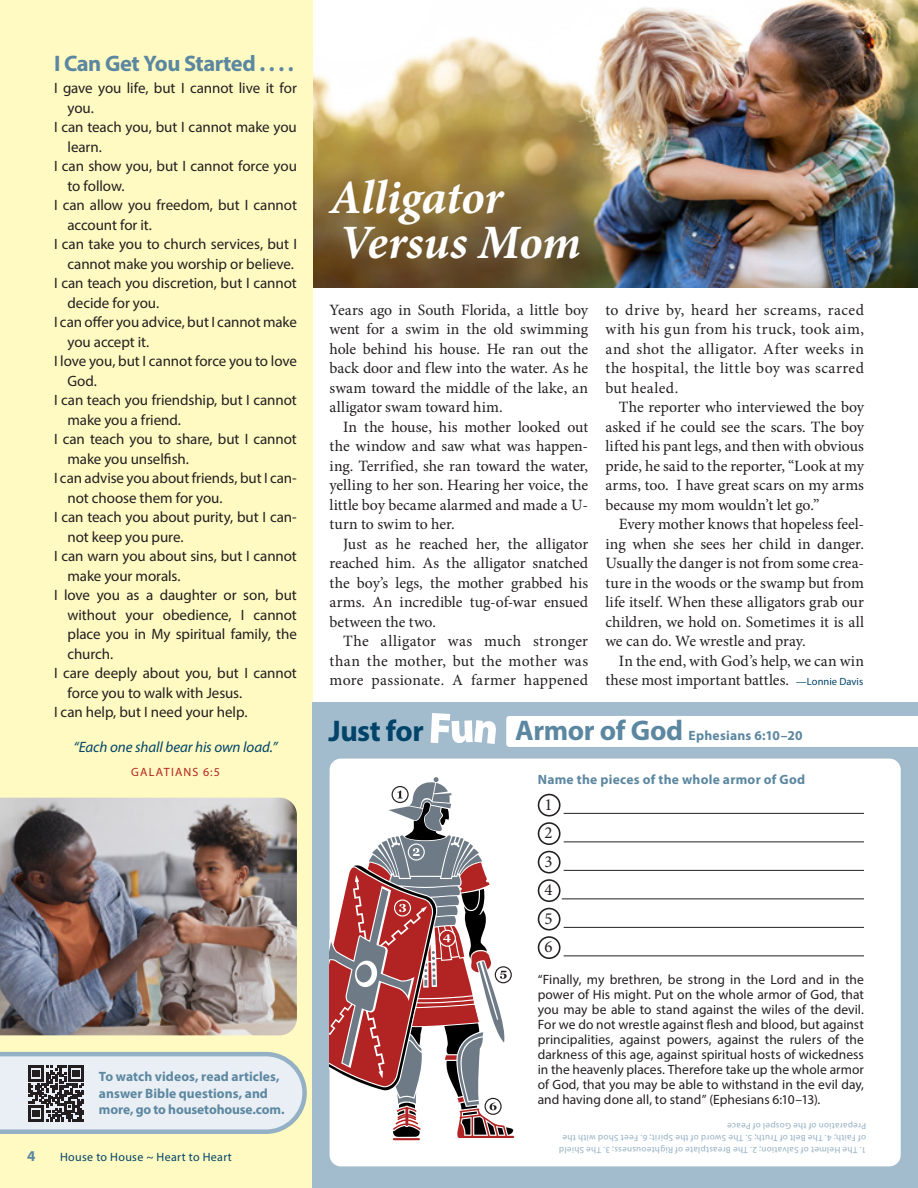
<style>
.page{position:relative;width:918px;height:1188px;background:#fff}
.page>*{position:absolute;margin:0;border:0;box-sizing:border-box;transform-origin:0 0}
.Side_Article_Headings{font:italic 700 48px "Minion Pro";letter-spacing:-.005em;color:#fff}
.Side_Article_Headings-2{font:700 30px "Myriad Pro";letter-spacing:-.02em;color:#00446a}
.Side_Article_Headings-3{font:700 22.5px "Myriad Pro";letter-spacing:-.02em;color:#5c87a1}
.t1{font:16.8px "Minion Pro";color:#231f20}
.Body_Serif_indent{font:15.75px/19.5px "Minion Pro";letter-spacing:.005em;color:#231f20;text-align:justify}
.Body_Serif_no_indent{font:15.75px/19.5px "Minion Pro";letter-spacing:-.005em;color:#231f20;text-align:justify}
.Body_Sans-Serif_no_indent{font:15px/19.5px "Myriad Pro";letter-spacing:-.005em;color:#231f20}
.scripture_1{font:italic 15px "Myriad Pro";letter-spacing:-.005em;color:#00446a}
.t2{font:700 15px "Myriad Pro";color:#5c87a1}
.t3{font:13.5px/15px "Myriad Pro";color:#231f20;text-align:justify}
.Main_Article_Headings{font:700 13.5px/16.5px "Myriad Pro";letter-spacing:.005em;color:#5c87a1}
.Side_Article_Headings-4{font:700 13.5px "Myriad Pro";letter-spacing:.02em;color:#5c87a1}
.t4{font:12px "Myriad Pro";letter-spacing:.03em;color:#00446a}
.scripture_attribution_1{font:12px "Myriad Pro";letter-spacing:.1em;color:#b22423}
.Sans_8_10{font:9px/12px "Myriad Pro";letter-spacing:.035em;color:#94b0c4}
.s1{font-family:"Myriad Pro";font-size:10.5px;color:#00446a}
.s2{font-size:28.5px}
</style>
<div class="page">
<img style="left:313px;top:0;width:605px;height:287px">
<div style="left:0;top:0;width:313px;height:1188px;background:#fffac1"></div>
<div style="left:313px;top:703px;width:605px;height:485px;background:#a2bbcd"></div>
<div style="left:506px;top:716px;width:412px;height:31px;background:#fff"></div>
<svg style="left:431px;top:713px;width:65px;height:31px"></svg>
<div style="left:330px;top:759px;width:571px;height:407px;background:#fff;border-radius:11px"></div>
<img style="left:0;top:798px;width:297px;height:237px">
<hr style="left:564px;top:813px;width:300px;height:1px;background:#231f20">
<hr style="left:564px;top:842px;width:300px;height:1px;background:#231f20">
<hr style="left:564px;top:870px;width:300px;height:1px;background:#231f20">
<hr style="left:562px;top:899px;width:302px;height:1px;background:#231f20">
<hr style="left:564px;top:927px;width:300px;height:1px;background:#231f20">
<hr style="left:564px;top:956px;width:300px;height:1px;background:#231f20">
<div style="left:538px;top:794px;width:23px;height:23px;border:2px solid #231f20;border-radius:50%"></div>
<div style="left:538px;top:822px;width:23px;height:23px;border:2px solid #231f20;border-radius:50%"></div>
<div style="left:538px;top:851px;width:23px;height:23px;border:2px solid #231f20;border-radius:50%"></div>
<div style="left:538px;top:879px;width:23px;height:23px;border:2px solid #231f20;border-radius:50%"></div>
<div style="left:538px;top:908px;width:23px;height:23px;border:2px solid #231f20;border-radius:50%"></div>
<div style="left:538px;top:936px;width:23px;height:23px;border:2px solid #231f20;border-radius:50%"></div>
<svg style="left:392px;top:967px;width:123px;height:173px"></svg>
<svg style="left:330px;top:777px;width:177px;height:329px"></svg>
<svg style="left:407px;top:972px;width:76px;height:85px"></svg>
<div style="left:408px;top:843px;width:17px;height:18px;border:1px solid #fff;border-radius:50%"></div>
<svg style="left:413px;top:848px;width:7px;height:8px"></svg>
<div style="left:394px;top:899px;width:17px;height:18px;border:1px solid #fff;border-radius:50%"></div>
<svg style="left:399px;top:904px;width:7px;height:8px"></svg>
<svg style="left:439px;top:930px;width:16px;height:16px"></svg>
<div style="left:439px;top:930px;width:17px;height:17px;border:1px solid #fff;border-radius:50%"></div>
<svg style="left:443px;top:934px;width:8px;height:8px"></svg>
<div style="left:485px;top:1098px;width:17px;height:17px;border:1px solid #231f20;border-radius:50%"></div>
<svg style="left:490px;top:1102px;width:7px;height:8px"></svg>
<div style="left:495px;top:966px;width:17px;height:17px;border:1px solid #231f20;border-radius:50%"></div>
<svg style="left:500px;top:971px;width:7px;height:8px"></svg>
<div style="left:392px;top:786px;width:17px;height:17px;border:1px solid #231f20;border-radius:50%"></div>
<svg style="left:398px;top:791px;width:5px;height:7px"></svg>
<svg style="left:0;top:1051px;width:307px;height:83px;background:#cfd6da"></svg>
<p class="Side_Article_Headings-3" style="left:54px;top:49px;width:241px">I Can Get You Started . . . .</p>
<p class="Body_Sans-Serif_no_indent" style="left:68px;top:78px;width:231px;text-indent:-14px">I gave you life, but I cannot live it for you.</p>
<p class="Body_Sans-Serif_no_indent" style="left:68px;top:117px;width:231px;text-indent:-14px">I can teach you, but I cannot make you learn.</p>
<p class="Body_Sans-Serif_no_indent" style="left:68px;top:156px;width:231px;text-indent:-14px">I can show you, but I cannot force you to follow.</p>
<p class="Body_Sans-Serif_no_indent" style="left:68px;top:195px;width:231px;text-indent:-14px">I can allow you freedom, but I cannot account for it.</p>
<p class="Body_Sans-Serif_no_indent" style="left:54px;top:234px;width:244px;text-align:right">I can take you to church services, but I cannot make you worship or believe.</p>
<p class="Body_Sans-Serif_no_indent" style="left:68px;top:273px;width:231px;text-indent:-14px">I can teach you discretion, but I cannot decide for you.</p>
<p class="Body_Sans-Serif_no_indent" style="left:68px;top:312px;width:231px;text-indent:-14px">I can offer you advice, but I cannot make you accept it.</p>
<p class="Body_Sans-Serif_no_indent" style="left:68px;top:351px;width:231px;text-indent:-14px">I love you, but I cannot force you to love<br>God.</p>
<p class="Body_Sans-Serif_no_indent" style="left:68px;top:390px;width:231px;text-indent:-14px">I can teach you friendship, but I cannot make you a friend.</p>
<p class="Body_Sans-Serif_no_indent" style="left:68px;top:429px;width:231px;text-indent:-14px">I can teach you to share, but I cannot make you unselfish.</p>
<p class="Body_Sans-Serif_no_indent" style="left:68px;top:468px;width:231px;text-indent:-14px">I can advise you about friends, but I can&shy;not choose them for you.</p>
<p class="Body_Sans-Serif_no_indent" style="left:68px;top:507px;width:231px;text-indent:-14px">I can teach you about purity, but I can&shy;not keep you pure.</p>
<p class="Body_Sans-Serif_no_indent" style="left:68px;top:546px;width:231px;text-indent:-14px">I can warn you about sins, but I cannot make your morals.</p>
<p class="Body_Sans-Serif_no_indent" style="left:68px;top:585px;width:231px;text-align:justify;text-indent:-14px">I love you as a daughter or son, but without your obedience, I cannot place you in My spiritual family, the church.</p>
<p class="Body_Sans-Serif_no_indent" style="left:68px;top:663px;width:231px;text-indent:-14px">I care deeply about you, but I cannot force you to walk with Jesus.</p>
<p class="Body_Sans-Serif_no_indent" style="left:54px;top:702px;width:195px">I can help, but I need your help.</p>
<p class="scripture_1" style="left:73px;top:738px;width:206px">“Each one shall bear his own load.”</p>
<p class="scripture_attribution_1" style="left:131px;top:764px;width:90px">GALATIANS 6:5</p>
<p class="Main_Article_Headings" style="left:99px;top:1068px;width:187px">To watch videos, read articles, answer Bible questions, and more, go to housetohouse.com.</p>
<p class="t2" style="left:27px;top:1146px;width:10px">4</p>
<p class="t4" style="left:60px;top:1150px;width:173px">House to House ~ Heart to Heart</p>
<p class="Side_Article_Headings" style="left:330px;top:164px;width:175px">Alligator</p>
<p class="Side_Article_Headings" style="left:339px;top:209px;width:243px">Versus Mom</p>
<p class="Body_Serif_no_indent" style="left:330px;top:300px;width:260px">Years ago in South Florida, a little boy went for a swim in the old swimming hole behind his house. He ran out the back door and flew into the water. As he swam toward the middle of the lake, an alligator swam toward him.</p>
<p class="Body_Serif_indent" style="left:330px;top:417px;width:260px;text-indent:14px">In the house, his mother looked out the window and saw what was happen&shy;ing. Terrified, she ran toward the water, yelling to her son. Hearing her voice, the little boy became alarmed and made a U&shy;turn to swim to her.</p>
<p class="Body_Serif_indent" style="left:330px;top:534px;width:260px;text-indent:14px">Just as he reached her, the alligator reached him. As the alligator snatched the boy’s legs, the mother grabbed his arms. An incredible tug-of-war ensued between the two.</p>
<p class="Body_Serif_indent" style="left:330px;top:631px;width:260px;text-indent:14px">The alligator was much stronger than the mother, but the mother was more passionate. A farmer happened</p>
<p class="Body_Serif_indent" style="left:605px;top:300px;width:260px">to drive by, heard her screams, raced with his gun from his truck, took aim, and shot the alligator. After weeks in the hospital, the little boy was scarred but healed.</p>
<p class="Body_Serif_indent" style="left:605px;top:397px;width:260px;text-indent:14px">The reporter who interviewed the boy asked if he could see the scars. The boy lifted his pant legs, and then with obvious pride, he said to the reporter, “Look at my arms, too. I have great scars on my arms because my mom wouldn’t let go.”</p>
<p class="Body_Serif_indent" style="left:605px;top:514px;width:260px;text-indent:14px">Every mother knows that hopeless feel&shy;ing when she sees her child in danger.<br>Usually the danger is not from some crea&shy;ture in the woods or the swamp but from life itself. When these alligators grab our children, we hold on. Sometimes it is all we can do. We wrestle and pray.</p>
<p class="Body_Serif_indent" style="left:605px;top:651px;width:260px;text-align:right">In the end, with God’s help, we can win these most important battles. <span class="s1">—Lonnie Davis</span></p>
<p class="Side_Article_Headings-2" style="left:329px;top:711px;width:97px">Just for</p>
<p class="Side_Article_Headings-4" style="left:515px;top:727px;width:289px"><span class="s2">Armor of God</span> Ephesians 6:10–20</p>
<p class="Main_Article_Headings" style="left:538px;top:770px;width:269px">Name the pieces of the whole armor of God</p>
<p class="t1" style="left:545px;top:793px;width:10px">1</p>
<p class="t1" style="left:545px;top:822px;width:10px">2</p>
<p class="t1" style="left:545px;top:850px;width:10px">3</p>
<p class="t1" style="left:545px;top:879px;width:10px">4</p>
<p class="t1" style="left:545px;top:907px;width:10px">5</p>
<p class="t1" style="left:545px;top:936px;width:10px">6</p>
<p class="t3" style="left:538px;top:972px;width:328px">“Finally, my brethren, be strong in the Lord and in the power of His might. Put on the whole armor of God, that you may be able to stand against the wiles of the devil.<br>For we do not wrestle against flesh and blood, but against principalities, against powers, against the rulers of the darkness of this age, against spiritual hosts of wickedness in the heavenly places. Therefore take up the whole armor of God, that you may be able to withstand in the evil day, and having done all, to stand” (Ephesians 6:10–13).</p>
<p class="Sans_8_10" style="left:866px;top:1156px;width:308px;rotate:-180deg">1. The Helmet of Salvation; 2. The Breastplate of Righteousness; 3. The Shield of Faith; 4. The Belt of Truth; 5. The Sword of the Spirit; 6. Feet Shod with the<br>Preparation of the Gospel of Peace</p>
</div>
